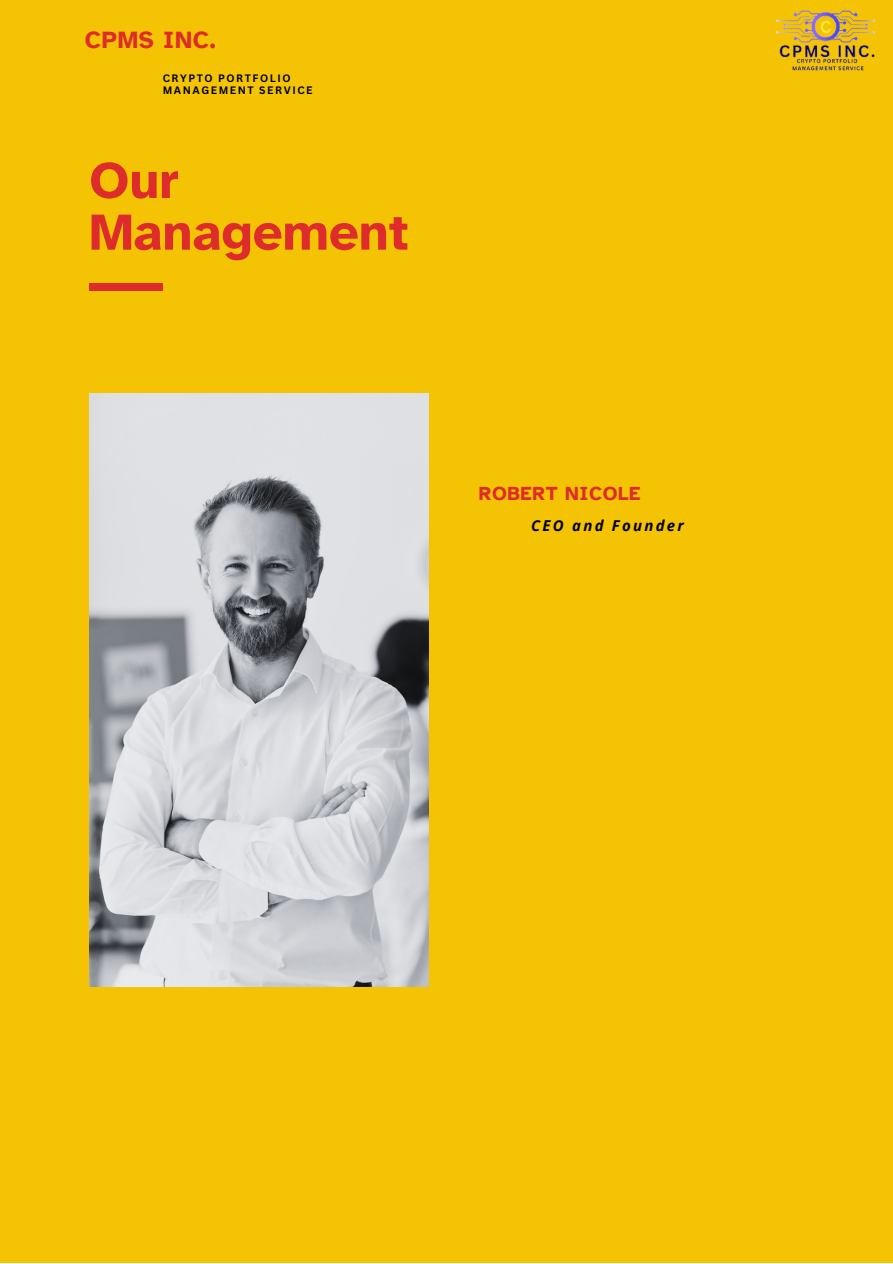
<style>
.page{position:relative;width:893px;height:1264px;background:#fff}
.page>*{position:absolute;margin:0;border:0;box-sizing:border-box;transform-origin:0 0}
.t1{font:700 52.5px "Atkinson Hyperlegible";color:#de2b2b}
.t2{font:700 24.3px "Atkinson Hyperlegible";letter-spacing:.03em;color:#de2b2b}
.t3{font:700 19.5px "Atkinson Hyperlegible";letter-spacing:.03em;color:#de2b2b}
.t4{font:italic 700 15px "Open Sans";letter-spacing:.15em;color:#000}
.t5{font:700 10.5px "Canva Sans";letter-spacing:.145em;color:#000}
</style>
<div class="page">
<div style="left:0;top:0;width:892px;height:1262px;background:#f4c303"></div>
<div style="left:89px;top:283px;width:74px;height:7px;background:#de2b2b"></div>
<img style="left:89px;top:393px;width:340px;height:593px">
<img style="left:776px;top:10px;width:100px;height:61px">
<p class="t2" style="left:85px;top:25px;width:132px">CPMS INC.</p>
<p class="t5" style="left:163px;top:71px;width:129px">CRYPTO PORTFOLIO</p>
<p class="t5" style="left:163px;top:82px;width:151px">MANAGEMENT SERVICE</p>
<p class="t1" style="left:89px;top:148px;width:91px">Our</p>
<p class="t1" style="left:89px;top:200px;width:321px">Management</p>
<p class="t3" style="left:478px;top:482px;width:163px">ROBERT NICOLE</p>
<p class="t4" style="left:531px;top:515px;width:154px">CEO and Founder</p>
</div>
